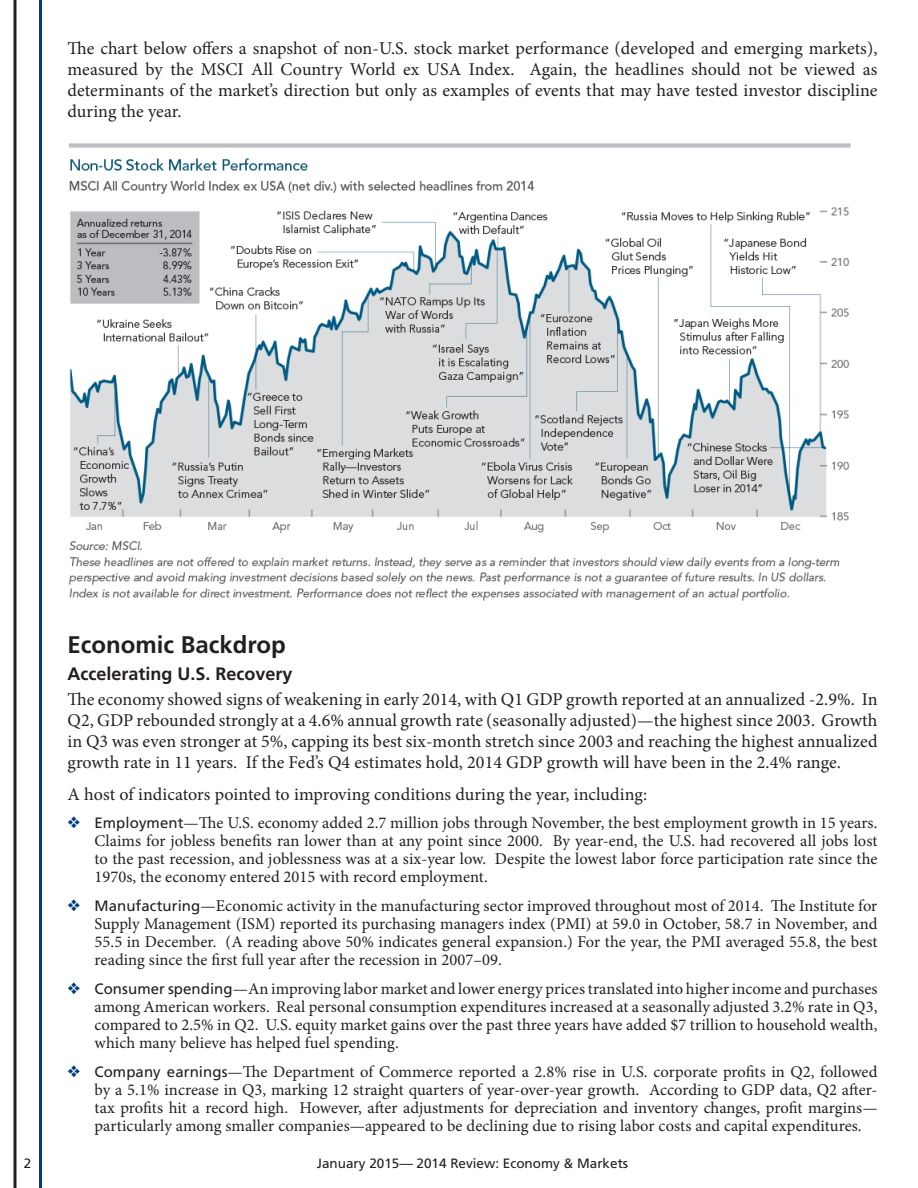
<style>
.page{position:relative;width:918px;height:1188px;background:#fff}
.page>*{position:absolute;margin:0;border:0;box-sizing:border-box;transform-origin:0 0}
.Body_Header{font:700 24px "Frutiger LT Std";color:#231f20}
.Body{font:18px/21px "Minion Pro";color:#231f20;text-align:justify}
.Body_Subheader{font:700 18px "Frutiger LT Std";color:#231f20}
.t1{font:16.5px/18px "Minion Pro";letter-spacing:.005em;color:#231f20;text-align:justify}
._06_PgNum{font:13.5px "Frutiger LT Std";color:#231f20}
.s1{color:#013d7d}
.s2{font-family:"Frutiger LT Std";font-size:15px}
</style>
<div class="page">
<hr style="left:14px;top:0;width:2px;height:1188px;background:#231f20">
<hr style="left:39px;top:0;width:3px;height:1188px;background:#013d7d">
<img style="left:68px;top:143px;width:783px;height:458px">
<p class="Body" style="left:68px;top:37px;width:812px">The chart below offers a snapshot of non-U.S. stock market performance (developed and emerging markets), measured by the MSCI All Country World ex USA Index. Again, the headlines should not be viewed as determinants of the market’s direction but only as examples of events that may have tested investor discipline during the year.</p>
<p class="Body_Header" style="left:68px;top:630px;width:220px">Economic Backdrop</p>
<p class="Body_Subheader" style="left:68px;top:664px;width:227px">Accelerating U.S. Recovery</p>
<p class="Body" style="left:68px;top:689px;width:812px">The economy showed signs of weakening in early 2014, with Q1 GDP growth reported at an annualized -2.9%. In Q2, GDP rebounded strongly at a 4.6% annual growth rate (seasonally adjusted)—the highest since 2003. Growth in Q3 was even stronger at 5%, capping its best six-month stretch since 2003 and reaching the highest annualized growth rate in 11 years. If the Fed’s Q4 estimates hold, 2014 GDP growth will have been in the 2.4% range.</p>
<p class="Body" style="left:68px;top:783px;width:581px">A host of indicators pointed to improving conditions during the year, including:</p>
<p class="t1" style="left:94px;top:814px;width:785px;text-indent:-27px"><span class="s1">❖</span> <span class="s2">Employment</span>—The U.S. economy added 2.7 million jobs through November, the best employment growth in 15 years.<br>Claims for jobless benefits ran lower than at any point since 2000. By year-end, the U.S. had recovered all jobs lost to the past recession, and joblessness was at a six-year low. Despite the lowest labor force participation rate since the 1970s, the economy entered 2015 with record employment.</p>
<p class="t1" style="left:94px;top:897px;width:785px;text-indent:-27px"><span class="s1">❖</span> <span class="s2">Manufacturing</span>—Economic activity in the manufacturing sector improved throughout most of 2014. The Institute for Supply Management (ISM) reported its purchasing managers index (PMI) at 59.0 in October, 58.7 in November, and 55.5 in December. (A reading above 50% indicates general expansion.) For the year, the PMI averaged 55.8, the best reading since the first full year after the recession in 2007–09.</p>
<p class="t1" style="left:94px;top:980px;width:785px;text-indent:-27px"><span class="s1">❖</span> <span class="s2">Consumer spending</span>—An improving labor market and lower energy prices translated into higher income and purchases among American workers. Real personal consumption expenditures increased at a seasonally adjusted 3.2% rate in Q3, compared to 2.5% in Q2. U.S. equity market gains over the past three years have added $7 trillion to household wealth, which many believe has helped fuel spending.</p>
<p class="t1" style="left:94px;top:1063px;width:785px;text-indent:-27px"><span class="s1">❖</span> <span class="s2">Company earnings</span>—The Department of Commerce reported a 2.8% rise in U.S. corporate profits in Q2, followed by a 5.1% increase in Q3, marking 12 straight quarters of year-over-year growth. According to GDP data, Q2 after&shy;tax profits hit a record high. However, after adjustments for depreciation and inventory changes, profit margins— particularly among smaller companies—appeared to be declining due to rising labor costs and capital expenditures.</p>
<p class="_06_PgNum" style="left:24px;top:1155px;width:9px">2</p>
<p class="_06_PgNum" style="left:317px;top:1155px;width:313px">January 2015— 2014 Review: Economy &amp; Markets</p>
</div>
